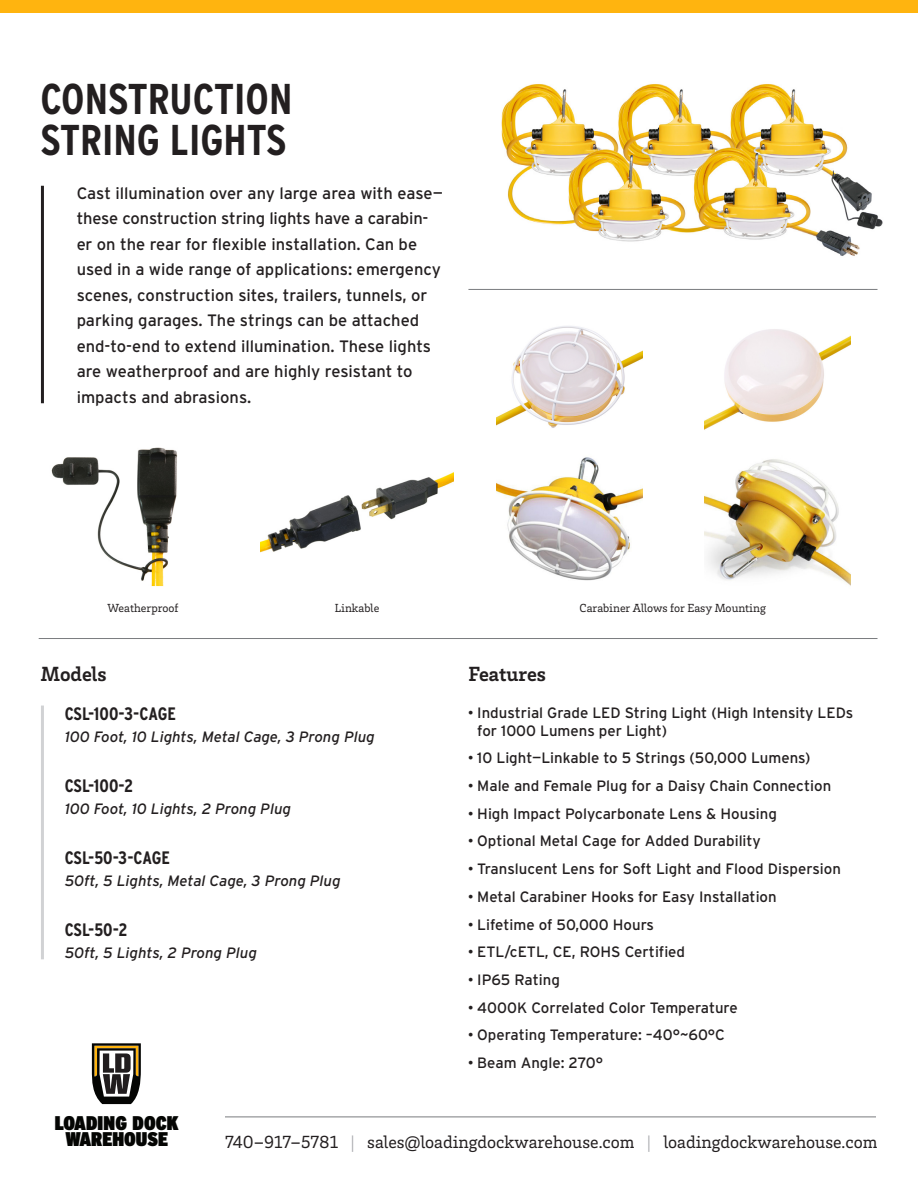
<style>
.page{position:relative;width:918px;height:1188px;background:#fff}
.page>*{position:absolute;margin:0;border:0;box-sizing:border-box;transform-origin:0 0}
.t1{font:700 43.05px/40.5px "Interstate Condensed";color:#231f20}
.t2{font:700 21px "Brix Slab";color:#231f20}
.t3{font:900 19.8px/16.5px "Interstate Condensed";color:#040503;text-align:center}
.t4{font:18px "Brix Slab";color:#231f20}
.t5{font:700 18px "Interstate Condensed";color:#231f20}
.t6{font:16.5px/25.5px "Interstate";color:#231f20}
.t7{font:15px/18px "Interstate";color:#231f20}
.t8{font:italic 15px "Interstate";color:#231f20}
.t9{font:12px "Brix Slab";color:#231f20}
.s1{font-family:"Arial"}
.s2{color:#a8a9ad}
</style>
<div class="page">
<svg style="left:92px;top:1043px;width:49px;height:61px"></svg>
<hr style="left:225px;top:1117px;width:651px;height:1px;background:#7a7c7f">
<img style="left:501px;top:84px;width:382px;height:172px">
<img style="left:497px;top:326px;width:146px;height:102px">
<img style="left:497px;top:457px;width:146px;height:124px">
<img style="left:51px;top:447px;width:127px;height:139px">
<img style="left:261px;top:472px;width:192px;height:80px">
<img style="left:704px;top:459px;width:146px;height:126px">
<img style="left:704px;top:329px;width:146px;height:101px">
<hr style="left:41px;top:186px;width:3px;height:217px;background:#231f20">
<hr style="left:41px;top:706px;width:3px;height:253px;background:#d1d2d4">
<hr style="left:468px;top:289px;width:410px;height:1px;background:#7a7c7f">
<hr style="left:39px;top:638px;width:839px;height:1px;background:#7a7c7f">
<div style="left:0;top:0;width:918px;height:13px;background:#ffb40f"></div>
<p class="t1" style="left:40px;top:79px;width:253px">CONSTRUCTION<br>STRING LIGHTS</p>
<p class="t6" style="left:77px;top:180px;width:368px">Cast illumination over any large area with ease— these construction string lights have a carabin&shy;er on the rear for flexible installation. Can be used in a wide range of applications: emergency scenes, construction sites, trailers, tunnels, or parking garages. The strings can be attached end-to-end to extend illumination. These lights are weatherproof and are highly resistant to impacts and abrasions.</p>
<p class="t9" style="left:108px;top:600px;width:73px">Weatherproof</p>
<p class="t9" style="left:335px;top:600px;width:46px">Linkable</p>
<p class="t9" style="left:580px;top:600px;width:188px">Carabiner Allows for Easy Mounting</p>
<p class="t2" style="left:41px;top:660px;width:67px">Models</p>
<p class="t2" style="left:468px;top:660px;width:79px">Features</p>
<p class="t5" style="left:65px;top:704px;width:113px">CSL-100-3-CAGE</p>
<p class="t8" style="left:65px;top:729px;width:311px">100 Foot, 10 Lights, Metal Cage, 3 Prong Plug</p>
<p class="t5" style="left:65px;top:776px;width:70px">CSL-100-2</p>
<p class="t8" style="left:65px;top:801px;width:228px">100 Foot, 10 Lights, 2 Prong Plug</p>
<p class="t5" style="left:65px;top:848px;width:107px">CSL-50-3-CAGE</p>
<p class="t8" style="left:65px;top:873px;width:277px">50ft, 5 Lights, Metal Cage, 3 Prong Plug</p>
<p class="t5" style="left:65px;top:920px;width:64px">CSL-50-2</p>
<p class="t8" style="left:65px;top:945px;width:194px">50ft, 5 Lights, 2 Prong Plug</p>
<p class="t7" style="left:477px;top:703px;width:378px;text-indent:-9px"><span class="s1">•</span> Industrial Grade LED String Light (High Intensity LEDs for 1000 Lumens per Light)</p>
<p class="t7" style="left:468px;top:749px;width:344px"><span class="s1">•</span> 10 Light—Linkable to 5 Strings (50,000 Lumens)</p>
<p class="t7" style="left:468px;top:777px;width:365px"><span class="s1">•</span> Male and Female Plug for a Daisy Chain Connection</p>
<p class="t7" style="left:468px;top:804px;width:310px"><span class="s1">•</span> High Impact Polycarbonate Lens &amp; Housing</p>
<p class="t7" style="left:468px;top:832px;width:294px"><span class="s1">•</span> Optional Metal Cage for Added Durability</p>
<p class="t7" style="left:468px;top:860px;width:374px"><span class="s1">•</span> Translucent Lens for Soft Light and Flood Dispersion</p>
<p class="t7" style="left:468px;top:887px;width:310px"><span class="s1">•</span> Metal Carabiner Hooks for Easy Installation</p>
<p class="t7" style="left:468px;top:915px;width:188px"><span class="s1">•</span> Lifetime of 50,000 Hours</p>
<p class="t7" style="left:468px;top:943px;width:219px"><span class="s1">•</span> ETL/cETL, CE, ROHS Certified</p>
<p class="t7" style="left:468px;top:971px;width:93px"><span class="s1">•</span> IP65 Rating</p>
<p class="t7" style="left:468px;top:998px;width:271px"><span class="s1">•</span> 4000K Correlated Color Temperature</p>
<p class="t7" style="left:468px;top:1026px;width:259px"><span class="s1">•</span> Operating Temperature: –40°~60°C</p>
<p class="t7" style="left:468px;top:1054px;width:137px"><span class="s1">•</span> Beam Angle: 270°</p>
<h3 class="t3" style="left:55px;top:1115px;width:125px">LOADING DOCK<br>WAREHOUSE</h3>
<p class="t4" style="left:225px;top:1130px;width:654px">740–917–5781 <span class="s2">|</span> sales@loadingdockwarehouse.com <span class="s2">|</span> loadingdockwarehouse.com</p>
</div>
